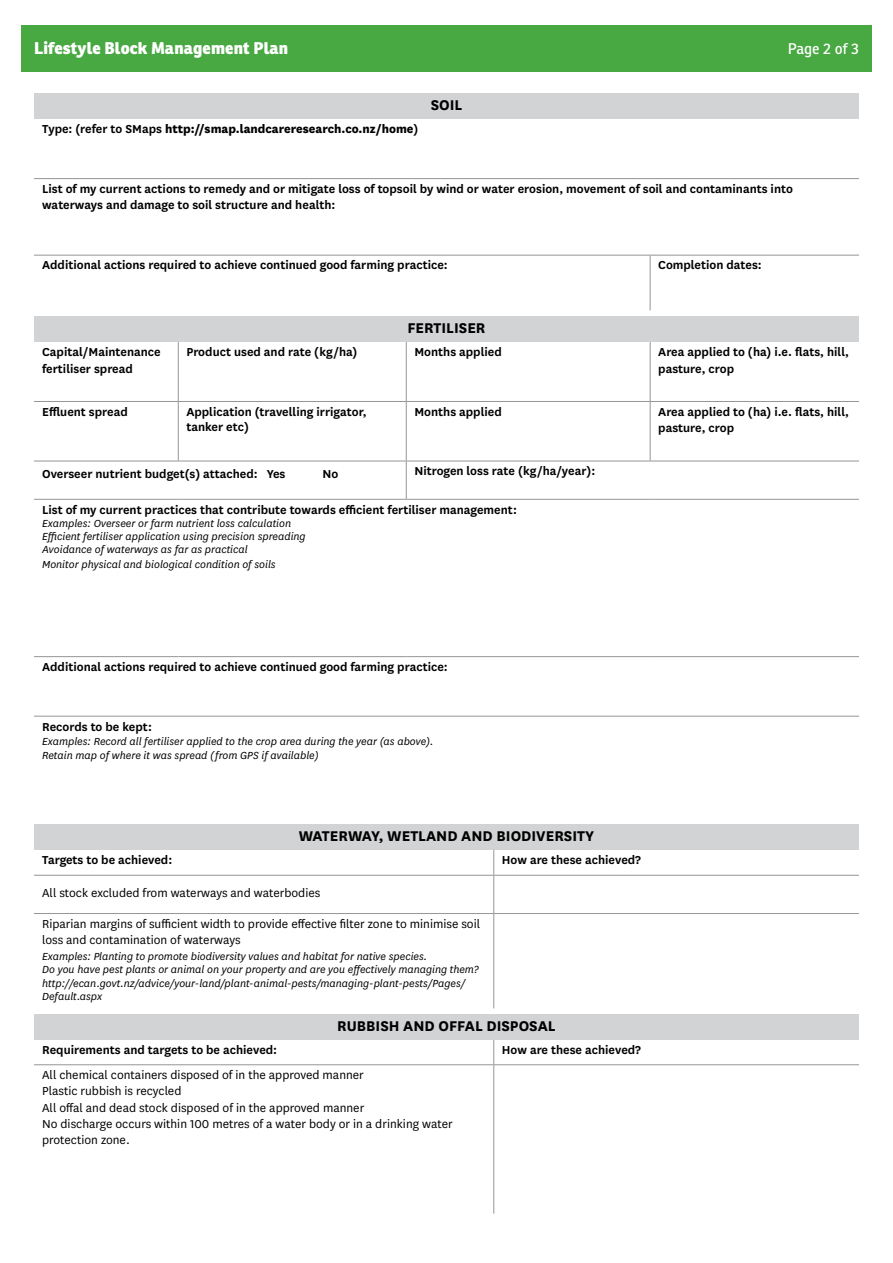
<style>
.page{position:relative;width:893px;height:1263px;background:#fff}
.page>*{position:absolute;margin:0;border:0;box-sizing:border-box;transform-origin:0 0}
.t1{font:700 16.5px "National";color:#000}
.t2{font:800 16.5px "Ronnia";letter-spacing:.01em;color:#fff}
.t3{font:15px "Ronnia";color:#fff}
.t4{font:600 13.5px/16.2px "National";color:#000}
.t5{font:13.5px/16.2px "National";color:#000}
.t6{font:800 13.5px "National";color:#000}
.t7{font:italic 12px/13.2px "National";color:#000}
.s1{font-weight:600}
</style>
<div class="page">
<div style="left:21px;top:25px;width:851px;height:46px;background:#48a842"></div>
<div style="left:34px;top:94px;width:825px;height:25px;background:#d1d3d4"></div>
<hr style="left:34px;top:178px;width:616px;height:1px;background:#939598">
<hr style="left:650px;top:178px;width:209px;height:1px;background:#939598">
<hr style="left:34px;top:255px;width:616px;height:1px;background:#939598">
<hr style="left:650px;top:255px;width:209px;height:1px;background:#939598">
<hr style="left:650px;top:255px;width:1px;height:55px;background:#939598">
<div style="left:34px;top:316px;width:825px;height:26px;background:#d1d3d4"></div>
<hr style="left:178px;top:342px;width:1px;height:59px;background:#939598">
<hr style="left:406px;top:342px;width:1px;height:59px;background:#939598">
<hr style="left:650px;top:342px;width:1px;height:59px;background:#939598">
<hr style="left:34px;top:401px;width:144px;height:1px;background:#939598">
<hr style="left:178px;top:401px;width:228px;height:1px;background:#939598">
<hr style="left:178px;top:402px;width:1px;height:59px;background:#939598">
<hr style="left:406px;top:401px;width:244px;height:1px;background:#939598">
<hr style="left:406px;top:402px;width:1px;height:59px;background:#939598">
<hr style="left:650px;top:401px;width:209px;height:1px;background:#939598">
<hr style="left:650px;top:402px;width:1px;height:59px;background:#939598">
<hr style="left:34px;top:461px;width:144px;height:1px;background:#939598">
<hr style="left:178px;top:461px;width:228px;height:1px;background:#939598">
<hr style="left:406px;top:461px;width:244px;height:1px;background:#939598">
<hr style="left:406px;top:461px;width:1px;height:38px;background:#939598">
<hr style="left:650px;top:461px;width:209px;height:1px;background:#939598">
<hr style="left:34px;top:499px;width:144px;height:1px;background:#939598">
<hr style="left:178px;top:499px;width:228px;height:1px;background:#939598">
<hr style="left:406px;top:499px;width:244px;height:1px;background:#939598">
<hr style="left:650px;top:499px;width:209px;height:1px;background:#939598">
<hr style="left:34px;top:656px;width:144px;height:1px;background:#939598">
<hr style="left:178px;top:656px;width:228px;height:1px;background:#939598">
<hr style="left:406px;top:656px;width:244px;height:1px;background:#939598">
<hr style="left:650px;top:656px;width:209px;height:1px;background:#939598">
<hr style="left:34px;top:716px;width:144px;height:1px;background:#939598">
<hr style="left:178px;top:716px;width:228px;height:1px;background:#939598">
<hr style="left:406px;top:716px;width:244px;height:1px;background:#939598">
<hr style="left:650px;top:716px;width:209px;height:1px;background:#939598">
<div style="left:34px;top:824px;width:825px;height:26px;background:#d1d3d4"></div>
<svg style="left:493px;top:850px;width:1px;height:25px"></svg>
<hr style="left:34px;top:875px;width:460px;height:1px;background:#939598">
<hr style="left:494px;top:875px;width:365px;height:1px;background:#939598">
<hr style="left:493px;top:876px;width:1px;height:37px;background:#939598">
<hr style="left:34px;top:913px;width:460px;height:1px;background:#939598">
<hr style="left:494px;top:913px;width:365px;height:1px;background:#939598">
<hr style="left:493px;top:914px;width:1px;height:94px;background:#939598">
<div style="left:34px;top:1014px;width:825px;height:26px;background:#d1d3d4"></div>
<svg style="left:493px;top:1040px;width:1px;height:24px"></svg>
<hr style="left:34px;top:1064px;width:460px;height:1px;background:#939598">
<hr style="left:494px;top:1064px;width:365px;height:1px;background:#939598">
<hr style="left:493px;top:1065px;width:1px;height:148px;background:#939598">
<p class="t2" style="left:34px;top:38px;width:256px">Lifestyle Block Management Plan</p>
<p class="t3" style="left:788px;top:39px;width:73px">Page 2 of 3</p>
<p class="t6" style="left:42px;top:120px;width:378px"><span class="s1">Type: (refer to SMaps</span> http://smap.landcareresearch.co.nz/home<span class="s1">)</span></p>
<p class="t1" style="left:431px;top:93px;width:33px">SOIL</p>
<p class="t4" style="left:42px;top:180px;width:752px">List of my current actions to remedy and or mitigate loss of topsoil by wind or water erosion, movement of soil and contaminants into waterways and damage to soil structure and health:</p>
<p class="t4" style="left:42px;top:256px;width:407px">Additional actions required to achieve continued good farming practice:</p>
<p class="t4" style="left:658px;top:256px;width:105px">Completion dates:</p>
<p class="t1" style="left:407px;top:316px;width:80px">FERTILISER</p>
<p class="t4" style="left:42px;top:343px;width:120px">Capital/Maintenance fertiliser spread</p>
<p class="t4" style="left:186px;top:343px;width:173px">Product used and rate (kg/ha)</p>
<p class="t4" style="left:414px;top:343px;width:89px">Months applied</p>
<p class="t4" style="left:658px;top:343px;width:192px">Area applied to (ha) i.e. flats, hill, pasture, crop</p>
<p class="t4" style="left:42px;top:403px;width:87px">Effluent spread</p>
<p class="t4" style="left:186px;top:403px;width:182px;line-height:14.9px">Application (travelling irrigator, tanker etc)</p>
<p class="t4" style="left:414px;top:403px;width:89px">Months applied</p>
<p class="t4" style="left:658px;top:403px;width:192px">Area applied to (ha) i.e. flats, hill, pasture, crop</p>
<p class="t4" style="left:42px;top:465px;width:245px">Overseer nutrient budget(s) attached: Yes</p>
<p class="t4" style="left:322px;top:465px;width:17px">No</p>
<p class="t4" style="left:414px;top:462px;width:182px">Nitrogen loss rate (kg/ha/year):</p>
<p class="t4" style="left:42px;top:500px;width:476px">List of my current practices that contribute towards efficient fertiliser management:</p>
<p class="t7" style="left:42px;top:516px;width:265px">Examples: Overseer or farm nutrient loss calculation<br>Efficient fertiliser application using precision spreading<br>Avoidance of waterways as far as practical</p>
<p class="t7" style="left:42px;top:557px;width:235px">Monitor physical and biological condition of soils</p>
<p class="t4" style="left:42px;top:658px;width:407px">Additional actions required to achieve continued good farming practice:</p>
<p class="t4" style="left:42px;top:717px;width:111px">Records to be kept:</p>
<p class="t7" style="left:42px;top:734px;width:393px;line-height:14.4px">Examples: Record all fertiliser applied to the crop area during the year (as above).<br>Retain map of where it was spread (from GPS if available)</p>
<p class="t1" style="left:299px;top:824px;width:297px">WATERWAY, WETLAND AND BIODIVERSITY</p>
<p class="t4" style="left:42px;top:851px;width:132px">Targets to be achieved:</p>
<p class="t4" style="left:502px;top:851px;width:141px">How are these achieved?</p>
<p class="t5" style="left:42px;top:884px;width:280px">All stock excluded from waterways and waterbodies</p>
<p class="t5" style="left:42px;top:915px;width:440px">Riparian margins of sufficient width to provide effective filter zone to minimise soil loss and contamination of waterways</p>
<p class="t7" style="left:42px;top:950px;width:438px">Examples: Planting to promote biodiversity values and habitat for native species.<br>Do you have pest plants or animal on your property and are you effectively managing them? http://ecan.govt.nz/advice/your-land/plant-animal-pests/managing-plant-pests/Pages/ Default.aspx</p>
<p class="t1" style="left:337px;top:1014px;width:220px">RUBBISH AND OFFAL DISPOSAL</p>
<p class="t4" style="left:42px;top:1041px;width:237px">Requirements and targets to be achieved:</p>
<p class="t4" style="left:502px;top:1041px;width:141px">How are these achieved?</p>
<p class="t5" style="left:42px;top:1066px;width:412px">All chemical containers disposed of in the approved manner<br>Plastic rubbish is recycled<br>All offal and dead stock disposed of in the approved manner<br>No discharge occurs within 100 metres of a water body or in a drinking water protection zone.</p>
</div>
